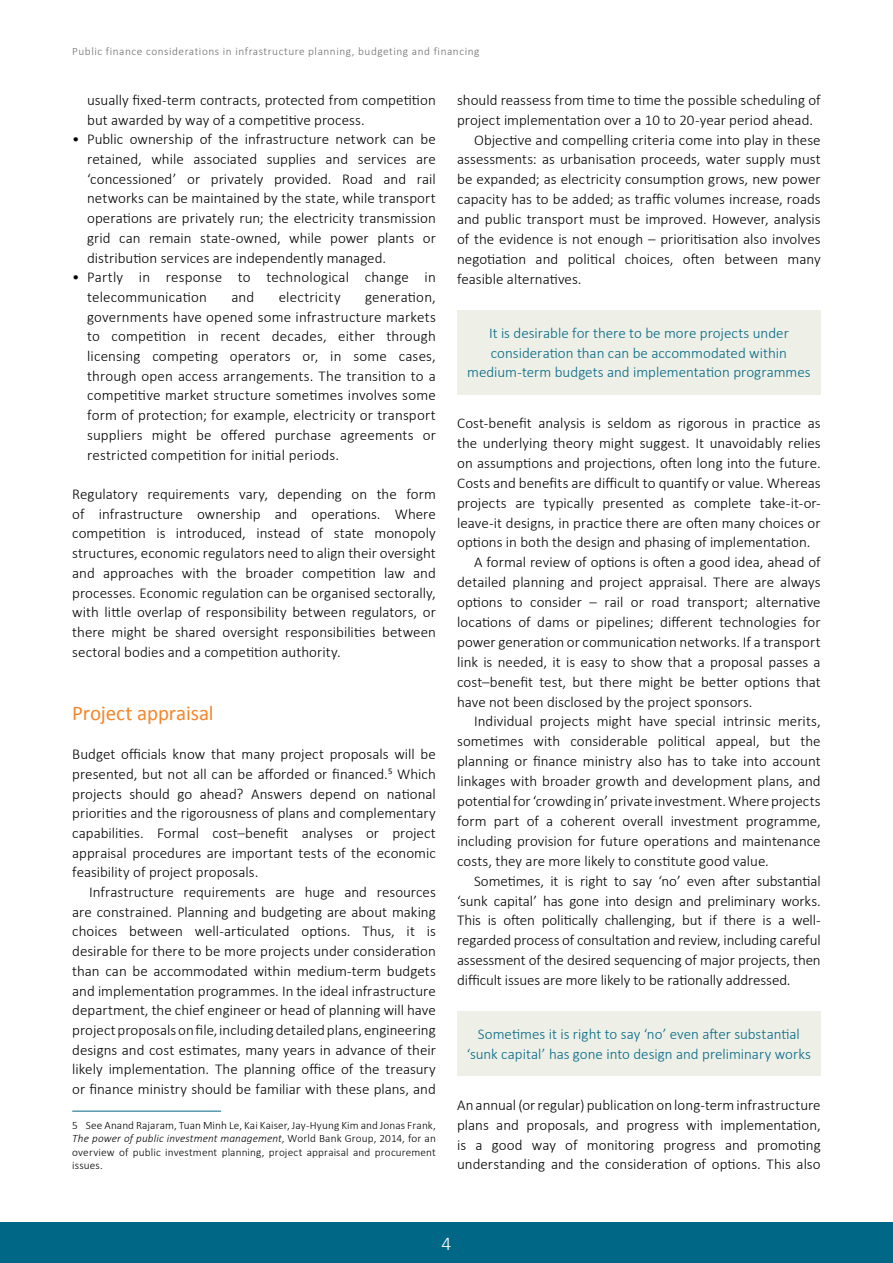
<style>
.page{position:relative;width:893px;height:1263px;background:#fff}
.page>*{position:absolute;margin:0;border:0;box-sizing:border-box;transform-origin:0 0}
.t1{font:21px "Calibri";letter-spacing:-.005em;color:#f6862b}
.t2{font:300 19.5px "Calibri";color:#fff}
.t3{font:300 15px/19.6px "Calibri";color:#000;text-align:justify}
.t4{font:300 15px/19.5px "Calibri";color:#006886;text-align:center}
.t5{font:300 11.25px/13.5px "Calibri";letter-spacing:.01em;color:#000;text-align:justify}
.t6{font:300 11.25px "Calibri";letter-spacing:.05em;color:#6d6e71}
.s1{font-style:italic}
</style>
<div class="page">
<div style="left:0;top:1222px;width:893px;height:41px;background:#006886"></div>
<hr style="left:72px;top:1111px;width:149px;height:1px;background:#006886">
<div style="left:457px;top:310px;width:364px;height:84px;background:#eeefe6"></div>
<div style="left:457px;top:1011px;width:364px;height:65px;background:#eeefe6"></div>
<p class="t6" style="left:72px;top:44px;width:409px">Public finance considerations in infrastructure planning, budgeting and financing</p>
<p class="t3" style="left:87px;top:89px;width:350px">usually fixed-term contracts, protected from competition but awarded by way of a competitive process.</p>
<p class="t3" style="left:87px;top:129px;width:350px;text-indent:-15px">• Public ownership of the infrastructure network can be retained, while associated supplies and services are ‘concessioned’ or privately provided. Road and rail networks can be maintained by the state, while transport operations are privately run; the electricity transmission grid can remain state-owned, while power plants or distribution services are independently managed.</p>
<p class="t3" style="left:87px;top:267px;width:350px;text-indent:-15px">• Partly in response to technological change in telecommunication</p>
<p class="t3" style="left:231px;top:286px;width:24px">and</p>
<p class="t3" style="left:279px;top:286px;width:63px">electricity</p>
<p class="t3" style="left:87px;top:286px;width:350px;text-indent:278px">generation, governments have opened some infrastructure markets to competition in recent decades, either through licensing competing operators or, in some cases, through open access arrangements. The transition to a competitive market structure sometimes involves some form of protection; for example, electricity or transport suppliers might be offered purchase agreements or restricted competition for initial periods.</p>
<p class="t3" style="left:72px;top:483px;width:365px">Regulatory requirements vary, depending on the form of infrastructure ownership and operations. Where competition is introduced, instead of state monopoly structures, economic regulators need to align their oversight and approaches with the broader competition law and processes. Economic regulation can be organised sectorally, with little overlap of responsibility between regulators, or there might be shared oversight responsibilities between sectoral bodies and a competition authority.</p>
<h1 class="t1" style="left:72px;top:700px;width:143px">Project appraisal</h1>
<p class="t3" style="left:72px;top:743px;width:365px">Budget officials know that many project proposals will be presented, but not all can be afforded or financed.<sup>5</sup> Which projects should go ahead? Answers depend on national priorities and the rigorousness of plans and complementary capabilities. Formal cost–benefit analyses or project appraisal procedures are important tests of the economic feasibility of project proposals.</p>
<p class="t3" style="left:72px;top:881px;width:365px;text-indent:17px">Infrastructure requirements are huge and resources are constrained. Planning and budgeting are about making choices between well-articulated options. Thus, it is desirable for there to be more projects under consideration than can be accommodated within medium-term budgets and implementation programmes. In the ideal infrastructure department, the chief engineer or head of planning will have project proposals on file, including detailed plans, engineering designs and cost estimates, many years in advance of their likely implementation. The planning office of the treasury or finance ministry should be familiar with these plans, and</p>
<p class="t5" style="left:72px;top:1118px;width:365px">5 See Anand Rajaram, Tuan Minh Le, Kai Kaiser, Jay-Hyung Kim and Jonas Frank, <span class="s1">The power of public investment management</span>, World Bank Group, 2014, for an overview of public investment planning, project appraisal and procurement issues.</p>
<p class="t3" style="left:457px;top:89px;width:365px">should reassess from time to time the possible scheduling of</p>
<p class="t3" style="left:457px;top:109px;width:357px">project implementation over a 10 to 20-year period ahead.</p>
<p class="t3" style="left:474px;top:129px;width:348px">Objective and compelling criteria come into play in these</p>
<p class="t3" style="left:457px;top:149px;width:365px">assessments: as urbanisation proceeds, water supply must</p>
<p class="t3" style="left:457px;top:169px;width:365px">be expanded; as electricity consumption grows, new power</p>
<p class="t3" style="left:457px;top:189px;width:365px">capacity has to be added; as traffic volumes increase, roads</p>
<p class="t3" style="left:457px;top:209px;width:365px">and public transport must be improved. However, analysis</p>
<p class="t3" style="left:457px;top:229px;width:365px">of the evidence is not enough – prioritisation also involves</p>
<p class="t3" style="left:457px;top:248px;width:365px">negotiation and political choices, often between many</p>
<p class="t3" style="left:457px;top:268px;width:126px">feasible alternatives.</p>
<p class="t4" style="left:467px;top:323px;width:345px">It is desirable for there to be more projects under consideration than can be accommodated within medium-term budgets and implementation programmes</p>
<p class="t3" style="left:457px;top:413px;width:365px">Cost-benefit analysis is seldom as rigorous in practice as</p>
<p class="t3" style="left:457px;top:432px;width:365px">the underlying theory might suggest. It unavoidably relies</p>
<p class="t3" style="left:457px;top:452px;width:365px">on assumptions and projections, often long into the future.</p>
<p class="t3" style="left:457px;top:472px;width:365px">Costs and benefits are difficult to quantify or value. Whereas</p>
<p class="t3" style="left:457px;top:492px;width:365px">projects are typically presented as complete take-it-or-</p>
<p class="t3" style="left:457px;top:512px;width:365px">leave-it designs, in practice there are often many choices or</p>
<p class="t3" style="left:457px;top:532px;width:355px">options in both the design and phasing of implementation.</p>
<p class="t3" style="left:474px;top:552px;width:348px">A formal review of options is often a good idea, ahead of</p>
<p class="t3" style="left:457px;top:572px;width:365px">detailed planning and project appraisal. There are always</p>
<p class="t3" style="left:457px;top:592px;width:365px">options to consider – rail or road transport; alternative</p>
<p class="t3" style="left:457px;top:611px;width:365px">locations of dams or pipelines; different technologies for</p>
<p class="t3" style="left:457px;top:631px;width:365px">power generation or communication networks. If a transport</p>
<p class="t3" style="left:457px;top:651px;width:365px">link is needed, it is easy to show that a proposal passes a</p>
<p class="t3" style="left:457px;top:671px;width:365px">cost–benefit test, but there might be better options that</p>
<p class="t3" style="left:457px;top:691px;width:297px">have not been disclosed by the project sponsors.</p>
<p class="t3" style="left:474px;top:711px;width:348px">Individual projects might have special intrinsic merits,</p>
<p class="t3" style="left:457px;top:731px;width:365px">sometimes with considerable political appeal, but the</p>
<p class="t3" style="left:457px;top:751px;width:365px">planning or finance ministry also has to take into account</p>
<p class="t3" style="left:457px;top:771px;width:365px">linkages with broader growth and development plans, and</p>
<p class="t3" style="left:457px;top:790px;width:365px">potential for ‘crowding in’ private investment. Where projects</p>
<p class="t3" style="left:457px;top:810px;width:365px">form part of a coherent overall investment programme,</p>
<p class="t3" style="left:457px;top:830px;width:365px">including provision for future operations and maintenance</p>
<p class="t3" style="left:457px;top:850px;width:313px">costs, they are more likely to constitute good value.</p>
<p class="t3" style="left:474px;top:870px;width:348px">Sometimes, it is right to say ‘no’ even after substantial</p>
<p class="t3" style="left:457px;top:890px;width:365px">‘sunk capital’ has gone into design and preliminary works.</p>
<p class="t3" style="left:457px;top:910px;width:365px">This is often politically challenging, but if there is a well-</p>
<p class="t3" style="left:457px;top:930px;width:365px">regarded process of consultation and review, including careful</p>
<p class="t3" style="left:457px;top:950px;width:365px">assessment of the desired sequencing of major projects, then</p>
<p class="t3" style="left:457px;top:969px;width:335px">difficult issues are more likely to be rationally addressed.</p>
<p class="t4" style="left:467px;top:1024px;width:346px">Sometimes it is right to say ‘no’ even after substantial ‘sunk capital’ has gone into design and preliminary works</p>
<p class="t3" style="left:457px;top:1094px;width:365px">An annual (or regular) publication on long-term infrastructure plans and proposals, and progress with implementation, is a good way of monitoring progress and promoting understanding and the consideration of options. This also</p>
<h2 class="t2" style="left:442px;top:1231px;width:11px">4</h2>
</div>
